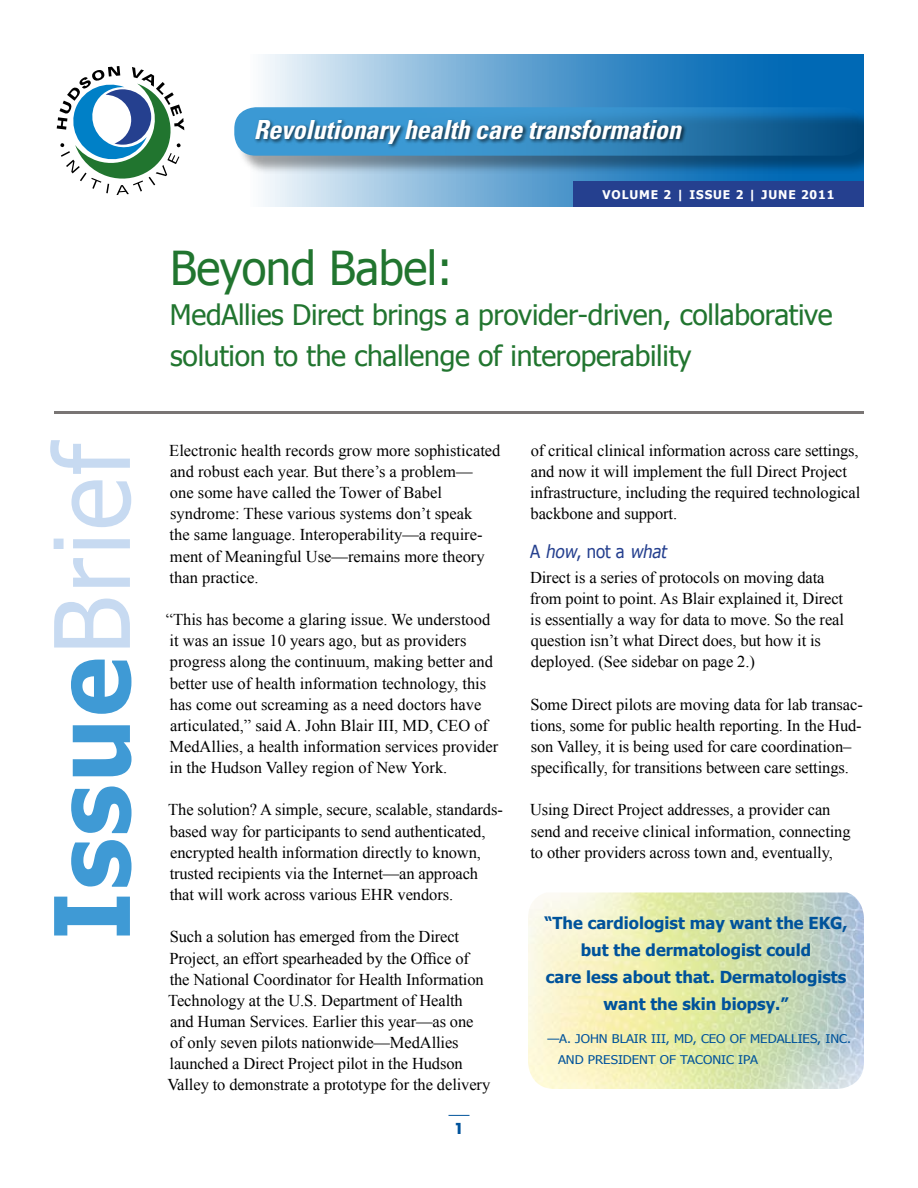
<style>
.page{position:relative;width:918px;height:1188px;background:#fff}
.page>*{position:absolute;margin:0;border:0;box-sizing:border-box;transform-origin:0 0}
.t1{font:700 104.25px "Tahoma";letter-spacing:.025em;color:#3f9ad5;scale:.95 1}
.t2{font:46.8px "Tahoma";letter-spacing:-.01em;color:#21752f}
.t3{font:28.35px/40.5px "Tahoma";letter-spacing:-.01em;color:#21752f}
.t4{font:italic 700 condensed 26.4px "Univers";letter-spacing:-.01em;color:#fff}
.t5{font:italic 18px "Tahoma";color:#25408f;scale:.93 1}
.t6{font:16.5px/21.1px "Times New Roman";letter-spacing:-.005em;color:#000}
.t7{font:700 16.5px/27px "Tahoma";color:#00539b;text-align:center}
.t8{font:700 15px "ITC Avant Garde Std";color:#00539b}
.t9{font:12px/21px "Tahoma";color:#00539b;scale:1.1 1}
.t10{font:700 12px "Tahoma";letter-spacing:.075em;color:#fff}
.s1{font-weight:400;color:#c7daf1}
.s2{font-style:normal}
</style>
<div class="page">
<svg style="left:448px;top:1115px;width:22px;height:1px"></svg>
<hr style="left:54px;top:411px;width:810px;height:3px;background:#797574">
<svg style="left:263px;top:54px;width:601px;height:153px;background:#65a4d2"></svg>
<div style="left:237px;top:110px;width:645px;height:64px;background:#000;opacity:.35"></div>
<svg style="left:234px;top:107px;width:630px;height:49px;background:#277bb3"></svg>
<div style="left:254px;top:118px;width:433px;height:31px;background:#000;opacity:.65"></div>
<svg style="left:57px;top:66px;width:127px;height:129px"></svg>
<div style="left:573px;top:181px;width:291px;height:26px;background:#25408f"></div>
<div style="left:864px;top:4px;width:54px;height:241px;background:#fff"></div>
<img style="left:528px;top:892px;width:336px;height:197px">
<h1 class="t1" style="left:26px;top:940px;width:528px;rotate:-90deg">Issue<span class="s1">Brief</span></h1>
<h3 class="t4" style="left:254px;top:113px;width:429px">Revolutionary health care transformation</h3>
<p class="t10" style="left:603px;top:187px;width:233px">VOLUME 2 | ISSUE 2 | JUNE 2011</p>
<h2 class="t2" style="left:170px;top:238px;width:284px">Beyond Babel:</h2>
<h3 class="t3" style="left:170px;top:294px;width:664px">MedAllies Direct brings a provider-driven, collaborative solution to the challenge of interoperability</h3>
<p class="t6" style="left:169px;top:439px;width:333px">Electronic health records grow more sophisticated and robust each year. But there’s a problem—<br>one some have called the Tower of Babel syndrome: These various systems don’t speak<br>the same language. Interoperability—a require&shy;ment of Meaningful Use—remains more theory than practice.</p>
<p class="t6" style="left:166px;top:609px;width:334px">“This has become a glaring issue. We understood it was an issue 10 years ago, but as providers progress along the continuum, making better and better use of health information technology, this has come out screaming as a need doctors have articulated,” said A. John Blair III, MD, CEO of MedAllies, a health information services provider in the Hudson Valley region of New York.</p>
<p class="t6" style="left:168px;top:799px;width:336px">The solution? A simple, secure, scalable, standards&shy;based way for participants to send authenticated, encrypted health information directly to known, trusted recipients via the Internet—an approach that will work across various EHR vendors.</p>
<p class="t6" style="left:167px;top:926px;width:324px">Such a solution has emerged from the Direct Project, an effort spearheaded by the Office of the National Coordinator for Health Information Technology at the U.S. Department of Health<br>and Human Services. Earlier this year—as one<br>of only seven pilots nationwide—MedAllies launched a Direct Project pilot in the Hudson Valley to demonstrate a prototype for the delivery</p>
<p class="t8" style="left:454px;top:1119px;width:11px">1</p>
<p class="t6" style="left:530px;top:440px;width:332px">of critical clinical information across care settings, and now it will implement the full Direct Project infrastructure, including the required technological backbone and support.</p>
<p class="t5" style="left:530px;top:540px;width:152px"><span class="s2">A</span> how<span class="s2">, n o t a</span> what</p>
<p class="t6" style="left:530px;top:566px;width:316px">Direct is a series of protocols on moving data from point to point. As Blair explained it, Direct is essentially a way for data to move. So the real question isn’t what Direct does, but how it is deployed. (See sidebar on page 2.)</p>
<p class="t6" style="left:530px;top:693px;width:334px">Some Direct pilots are moving data for lab transac&shy;tions, some for public health reporting. In the Hud&shy;son Valley, it is being used for care coordination– specifically, for transitions between care settings.</p>
<p class="t6" style="left:530px;top:799px;width:322px">Using Direct Project addresses, a provider can send and receive clinical information, connecting to other providers across town and, eventually,</p>
<p class="t7" style="left:544px;top:909px;width:305px">“The cardiologist may want the EKG, but the dermatologist could<br>care less about that. Dermatologists want the skin biopsy.”</p>
<p class="t9" style="left:558px;top:1028px;width:268px;text-indent:-11px">—A. John Blair III, MD, CEO of MedAllies, Inc. and president of Tac</p>
<p class="t9" style="left:703px;top:1049px;width:51px">onic IPA</p>
</div>
